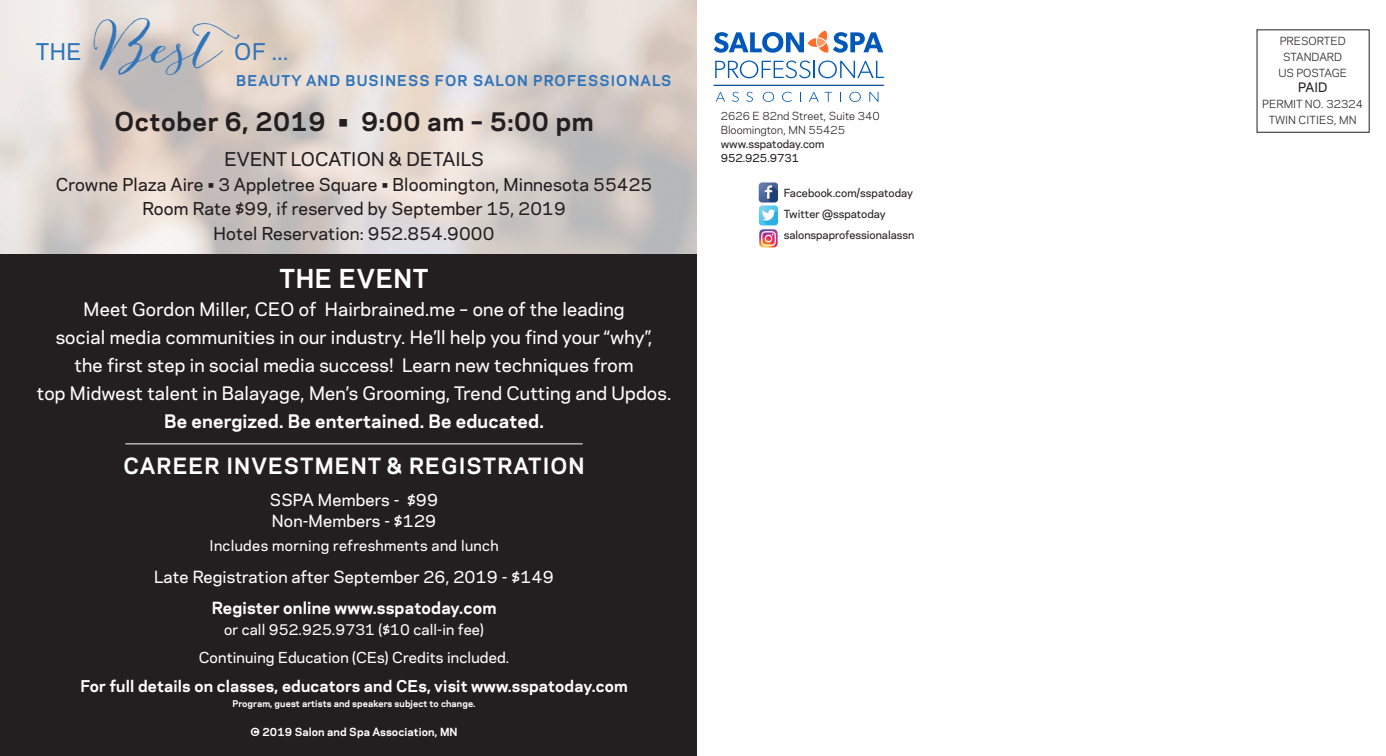
<style>
.page{position:relative;width:1386px;height:756px;background:#fff}
.page>*{position:absolute;margin:0;border:0;box-sizing:border-box;transform-origin:0 0}
.t1{font:700 24.5px "Galaxie Polaris";letter-spacing:.025em;color:#231f20}
.t2{font:700 24.5px "Galaxie Polaris";letter-spacing:.025em;color:#fff}
.t3{font:500 21.7px "Galaxie Polaris";color:#3074b9}
.t4{font:700 21px "Galaxie Polaris";letter-spacing:.05em;color:#fff}
.t5{font:500 17.85px "Galaxie Polaris";letter-spacing:.01em;color:#231f20}
.t6{font:500 17.5px/28px "Galaxie Polaris";letter-spacing:.01em;color:#fff;text-align:center}
.t7{font:500 16.62px "Galaxie Polaris";letter-spacing:.01em;color:#231f20}
.t8{font:500 15.75px "Galaxie Polaris";letter-spacing:.01em;color:#fff}
.t9{font:700 15.75px "Galaxie Polaris";letter-spacing:.01em;color:#fff}
.t10{font:700 15.22px "Galaxie Polaris";letter-spacing:.01em;color:#fff}
.t11{font:500 14.17px "Galaxie Polaris";letter-spacing:.01em;color:#fff}
.t12{font:500 14px "Galaxie Polaris";letter-spacing:.025em;color:#fff}
.t13{font:700 14px "Galaxie Polaris";letter-spacing:.08em;color:#3074b9}
.t14{font:500 12.25px "Galaxie Polaris";color:#231f20}
.t15{font:10.5px "Galaxie Polaris";color:#231f20}
.t16{font:500 10.5px "Galaxie Polaris";color:#231f20}
.t17{font:700 10.5px "Galaxie Polaris";letter-spacing:.01em;color:#fff}
.t18{font:700 8.75px "Galaxie Polaris";letter-spacing:.01em;color:#fff}
.s1{font-family:"Bombshell Pro";font-weight:400;font-size:46.2px}
.s2{font-weight:700}
</style>
<div class="page">
<hr style="left:714px;top:85px;width:170px;height:1px;background:#0058b8">
<svg style="left:714px;top:31px;width:169px;height:22px"></svg>
<svg style="left:715px;top:60px;width:169px;height:18px"></svg>
<svg style="left:716px;top:92px;width:9px;height:10px"></svg>
<svg style="left:732px;top:92px;width:7px;height:10px"></svg>
<svg style="left:746px;top:92px;width:7px;height:10px"></svg>
<svg style="left:763px;top:92px;width:11px;height:10px"></svg>
<svg style="left:782px;top:92px;width:10px;height:10px"></svg>
<svg style="left:809px;top:92px;width:10px;height:10px"></svg>
<svg style="left:825px;top:92px;width:7px;height:10px"></svg>
<svg style="left:849px;top:92px;width:12px;height:10px"></svg>
<svg style="left:869px;top:92px;width:10px;height:10px"></svg>
<img style="left:759px;top:182px;width:19px;height:21px">
<img style="left:759px;top:205px;width:19px;height:20px">
<div style="left:0;top:254px;width:697px;height:502px;background:#231f20"></div>
<img style="left:759px;top:229px;width:19px;height:19px">
<hr style="left:125px;top:443px;width:458px;height:1px;background:#fff">
<p class="t3" style="left:36px;top:35px;width:254px">THE <span class="s1">Best</span> OF ...</p>
<p class="t13" style="left:236px;top:70px;width:437px">BEAUTY AND BUSINESS FOR SALON PROFESSIONALS</p>
<p class="t1" style="left:114px;top:104px;width:481px">October 6, 2019 • 9:00 am – 5:00 pm</p>
<p class="t5" style="left:224px;top:146px;width:261px">EVENT LOCATION &amp; DETAILS</p>
<p class="t7" style="left:56px;top:172px;width:598px">Crowne Plaza Aire • 3 Appletree Square • Bloomington, Minnesota 55425</p>
<p class="t7" style="left:142px;top:196px;width:425px">Room Rate $99, if reserved by September 15, 2019</p>
<p class="t7" style="left:214px;top:221px;width:282px">Hotel Reservation: 952.854.9000</p>
<p class="t2" style="left:279px;top:260px;width:151px">THE EVENT</p>
<p class="t6" style="left:37px;top:294px;width:636px">Meet Gordon Miller, CEO of Hairbrained.me – one of the leading<br>social media communities in our industry. He’ll help you find your “why”,<br>the first step in social media success! Learn new techniques from<br>top Midwest talent in Balayage, Men’s Grooming, Trend Cutting and Updos.<br><span class="s2">Be energized. Be entertained. Be educated.</span></p>
<p class="t4" style="left:124px;top:450px;width:463px">CAREER INVESTMENT &amp; REGISTRATION</p>
<p class="t8" style="left:270px;top:488px;width:170px">SSPA Members - $99</p>
<p class="t8" style="left:272px;top:509px;width:166px">Non-Members - $129</p>
<p class="t12" style="left:210px;top:535px;width:291px">Includes morning refreshments and lunch</p>
<p class="t8" style="left:154px;top:565px;width:401px">Late Registration after September 26, 2019 - $149</p>
<p class="t9" style="left:212px;top:596px;width:286px">Register online www.sspatoday.com</p>
<p class="t12" style="left:224px;top:619px;width:261px">or call 952.925.9731 ($10 call-in fee)</p>
<p class="t11" style="left:199px;top:647px;width:312px">Continuing Education (CEs) Credits included.</p>
<p class="t10" style="left:80px;top:674px;width:549px">For full details on classes, educators and CEs, visit www.sspatoday.com</p>
<p class="t18" style="left:233px;top:697px;width:244px">Program, guest artists and speakers subject to change.</p>
<p class="t17" style="left:250px;top:724px;width:209px">© 2019 Salon and Spa Association, MN</p>
<p class="t15" style="left:721px;top:108px;width:161px">2626 E 82nd Street, Suite 340</p>
<p class="t15" style="left:721px;top:122px;width:126px">Bloomington, MN 55425</p>
<p class="t16" style="left:721px;top:136px;width:105px">www.sspatoday.com</p>
<p class="t16" style="left:721px;top:150px;width:80px">952.925.9731</p>
<p class="t16" style="left:784px;top:185px;width:131px">Facebook.com/sspatoday</p>
<p class="t16" style="left:784px;top:206px;width:103px">Twitter @sspatoday</p>
<p class="t16" style="left:784px;top:227px;width:132px">salonspaprofessionalassn</p>
<p class="t15" style="left:1280px;top:33px;width:68px">PRESORTED</p>
<p class="t15" style="left:1283px;top:49px;width:61px">STANDARD</p>
<p class="t15" style="left:1278px;top:65px;width:70px">US POSTAGE</p>
<p class="t14" style="left:1298px;top:78px;width:31px">PAID</p>
<p class="t15" style="left:1262px;top:96px;width:102px">PERMIT NO. 32324</p>
<p class="t15" style="left:1269px;top:112px;width:89px">TWIN CITIES, MN</p>
</div>
